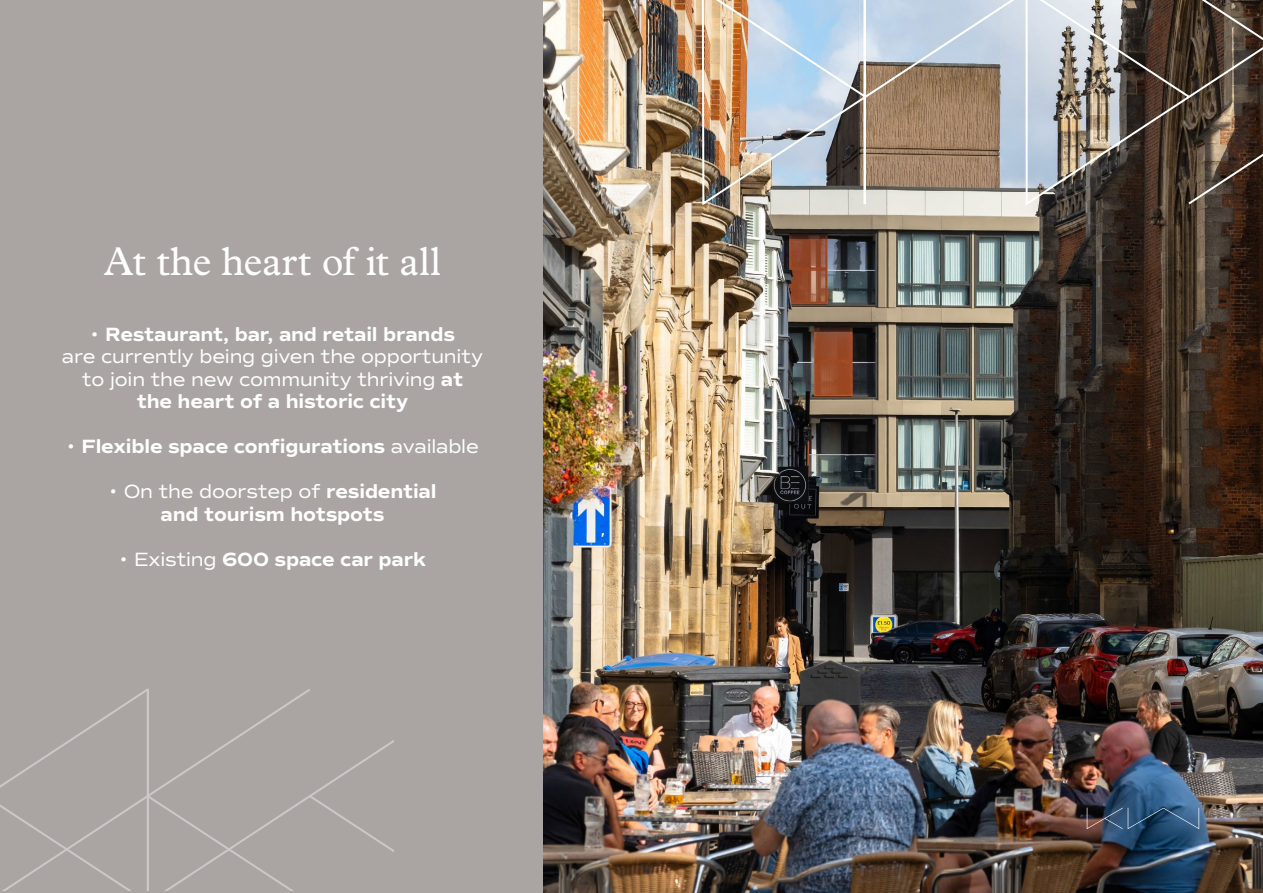
<style>
.page{position:relative;width:1263px;height:893px;background:#fff}
.page>*{position:absolute;margin:0;border:0;box-sizing:border-box;transform-origin:0 0}
.t1{font:40.5px "Plantin MT Pro";letter-spacing:-.01em;color:#fff}
.t2{font:700 19.5px/22.5px "Commuters Sans";letter-spacing:-.01em;color:#fff;text-align:center}
.t3{font:19.5px/22.5px "Commuters Sans";letter-spacing:-.01em;color:#fff;text-align:center}
.s1{font-weight:700}
.s2{font-weight:400}
</style>
<div class="page">
<div style="left:0;top:0;width:544px;height:893px;background:#aaa5a3"></div>
<img style="left:544px;top:0;width:719px;height:893px">
<img style="left:701px;top:0;width:562px;height:208px">
<svg style="left:0;top:689px;width:393px;height:201px"></svg>
<svg style="left:1087px;top:808px;width:112px;height:21px;background:#375371"></svg>
<h1 class="t1" style="left:104px;top:239px;width:338px">At the heart of it all</h1>
<p class="t2" style="left:90px;top:323px;width:367px">• Restaurant, bar, and retail brands</p>
<p class="t3" style="left:62px;top:345px;width:423px">are currently being given the opportunity to join the new community thriving <span class="s1">at the heart of a historic city</span></p>
<p class="t2" style="left:66px;top:435px;width:414px">• Flexible space configurations <span class="s2">available</span></p>
<p class="t2" style="left:108px;top:480px;width:330px">• <span class="s2">On the doorstep of</span> residential and tourism hotspots</p>
<p class="t2" style="left:119px;top:548px;width:309px">• <span class="s2">Existing</span> 600 space car park</p>
</div>
